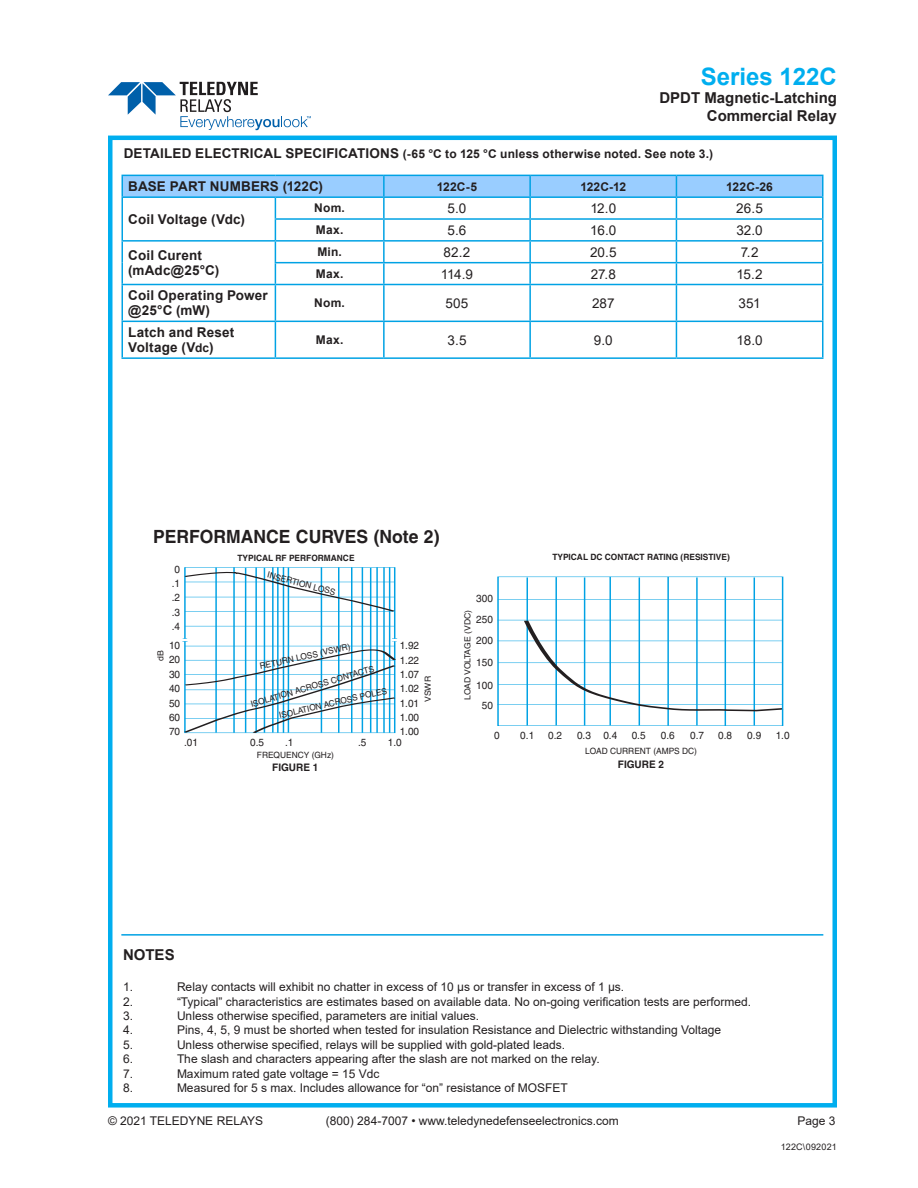
<style>
.page{position:relative;width:918px;height:1188px;background:#fff}
.page>*{position:absolute;margin:0;border:0;box-sizing:border-box;transform-origin:0 0}
.t1{font:700 24px "Arial";color:#00aeef}
.t2{font:700 18.15px "Helvetica";color:#231f20;scale:.96 1}
.t3{font:700 15px/18px "Arial";color:#231f20;text-align:right}
.t4{font:700 13.5px/15px "Arial";letter-spacing:.01em;color:#231f20}
.t5{font:13.5px "Arial";color:#231f20}
.t6{font:12px "Arial";color:#231f20}
.t7{font:700 12px "Arial";letter-spacing:.02em;color:#231f20}
.t8{font:10.35px/14.4px "Helvetica";color:#231f20;text-align:justify;scale:.96 1}
.t9{font:700 10.35px "Helvetica";color:#231f20;scale:.96 1}
.t10{font:9px "Arial";letter-spacing:.025em;color:#231f20}
.t11{font:8.7px "Helvetica";color:#231f20}
.t12{font:700 8.7px "Helvetica";color:#231f20}
.t13{font:8.4px "Helvetica";color:#231f20}
.s1{font-size:13.5px}
.s2{font-size:12px}
</style>
<div class="page">
<div style="left:108px;top:136px;width:729px;height:972px;border:4px solid #00aeef"></div>
<svg style="left:108px;top:82px;width:203px;height:48px"></svg>
<hr style="left:822px;top:198px;width:2px;height:20px;background:#00a2e4">
<hr style="left:822px;top:220px;width:2px;height:20px;background:#00a2e4">
<hr style="left:822px;top:242px;width:2px;height:20px;background:#00a2e4">
<hr style="left:822px;top:263px;width:2px;height:21px;background:#00a2e4">
<hr style="left:122px;top:285px;width:1px;height:36px;background:#00a2e4">
<hr style="left:275px;top:285px;width:1px;height:36px;background:#00a2e4">
<hr style="left:384px;top:284px;width:146px;height:1px;background:#00a2e4">
<hr style="left:383px;top:285px;width:2px;height:36px;background:#00a2e4">
<hr style="left:530px;top:284px;width:146px;height:1px;background:#00a2e4">
<hr style="left:529px;top:285px;width:2px;height:36px;background:#00a2e4">
<hr style="left:676px;top:284px;width:147px;height:1px;background:#00a2e4">
<hr style="left:676px;top:285px;width:1px;height:36px;background:#00a2e4">
<hr style="left:822px;top:285px;width:2px;height:36px;background:#00a2e4">
<hr style="left:122px;top:322px;width:1px;height:35px;background:#00a2e4">
<hr style="left:275px;top:322px;width:1px;height:35px;background:#00a2e4">
<hr style="left:384px;top:321px;width:146px;height:1px;background:#00a2e4">
<hr style="left:383px;top:322px;width:2px;height:35px;background:#00a2e4">
<hr style="left:530px;top:321px;width:146px;height:1px;background:#00a2e4">
<hr style="left:529px;top:322px;width:2px;height:35px;background:#00a2e4">
<hr style="left:676px;top:321px;width:147px;height:1px;background:#00a2e4">
<hr style="left:676px;top:322px;width:1px;height:35px;background:#00a2e4">
<hr style="left:822px;top:322px;width:2px;height:35px;background:#00a2e4">
<hr style="left:384px;top:357px;width:146px;height:2px;background:#00a2e4">
<hr style="left:530px;top:357px;width:146px;height:2px;background:#00a2e4">
<hr style="left:676px;top:357px;width:147px;height:2px;background:#00a2e4">
<hr style="left:822px;top:176px;width:2px;height:20px;background:#00a2e4">
<svg style="left:122px;top:175px;width:701px;height:109px"></svg>
<hr style="left:275px;top:175px;width:109px;height:1px;background:#00a2e4">
<hr style="left:383px;top:176px;width:2px;height:20px;background:#00a2e4">
<hr style="left:122px;top:240px;width:153px;height:2px;background:#00a2e4">
<hr style="left:275px;top:240px;width:109px;height:2px;background:#00a2e4">
<hr style="left:275px;top:262px;width:109px;height:1px;background:#00a2e4">
<hr style="left:122px;top:284px;width:153px;height:1px;background:#00a2e4">
<hr style="left:275px;top:284px;width:109px;height:1px;background:#00a2e4">
<hr style="left:122px;top:321px;width:153px;height:1px;background:#00a2e4">
<hr style="left:275px;top:321px;width:109px;height:1px;background:#00a2e4">
<hr style="left:122px;top:357px;width:153px;height:2px;background:#00a2e4">
<hr style="left:275px;top:357px;width:109px;height:2px;background:#00a2e4">
<svg style="left:182px;top:567px;width:602px;height:167px"></svg>
<hr style="left:121px;top:934px;width:702px;height:2px;background:#00a2e4">
<h1 class="t1" style="left:701px;top:60px;width:138px">Series 122C</h1>
<p class="t3" style="left:659px;top:89px;width:179px">DPDT Magnetic-Latching<br>Commercial Relay</p>
<p class="t7" style="left:124px;top:146px;width:591px"><span class="s1">DETAILED ELECTRICAL SPECIFICATIONS</span> (-65 °C to 125 °C unless otherwise noted. See note 3.)</p>
<p class="t4" style="left:128px;top:179px;width:196px">BASE PART NUMBERS (122C)</p>
<p class="t7" style="left:437px;top:178px;width:42px">122C-5</p>
<p class="t7" style="left:580px;top:178px;width:47px">122C-12</p>
<p class="t7" style="left:726px;top:178px;width:48px">122C-26</p>
<p class="t4" style="left:128px;top:212px;width:118px">Coil Voltage (Vdc)</p>
<p class="t7" style="left:314px;top:200px;width:32px">Nom.</p>
<p class="t5" style="left:448px;top:199px;width:20px">5.0</p>
<p class="t5" style="left:590px;top:199px;width:27px">12.0</p>
<p class="t5" style="left:736px;top:199px;width:28px">26.5</p>
<p class="t7" style="left:316px;top:222px;width:29px">Max.</p>
<p class="t5" style="left:448px;top:221px;width:20px">5.6</p>
<p class="t5" style="left:590px;top:221px;width:28px">16.0</p>
<p class="t5" style="left:736px;top:221px;width:28px">32.0</p>
<p class="t4" style="left:128px;top:248px;width:93px">Coil Curent (mAdc@25°C)</p>
<p class="t7" style="left:317px;top:243px;width:26px">Min.</p>
<p class="t5" style="left:444px;top:243px;width:28px">82.2</p>
<p class="t5" style="left:590px;top:243px;width:28px">20.5</p>
<p class="t5" style="left:741px;top:243px;width:19px">7.2</p>
<p class="t7" style="left:316px;top:265px;width:29px">Max.</p>
<p class="t5" style="left:441px;top:264px;width:34px">114.9</p>
<p class="t5" style="left:591px;top:264px;width:27px">27.8</p>
<p class="t5" style="left:736px;top:264px;width:28px">15.2</p>
<p class="t4" style="left:128px;top:288px;width:141px">Coil Operating Power @25°C (mW)</p>
<p class="t7" style="left:314px;top:295px;width:32px">Nom.</p>
<p class="t5" style="left:445px;top:294px;width:25px">505</p>
<p class="t5" style="left:592px;top:294px;width:24px">287</p>
<p class="t5" style="left:739px;top:294px;width:24px">351</p>
<p class="t4" style="left:128px;top:325px;width:107px">Latch and Reset<br>Voltage (V<span class="s2">dc</span>)</p>
<p class="t7" style="left:316px;top:331px;width:29px">Max.</p>
<p class="t5" style="left:447px;top:331px;width:21px">3.5</p>
<p class="t5" style="left:594px;top:331px;width:20px">9.0</p>
<p class="t5" style="left:737px;top:331px;width:28px">18.0</p>
<p class="t2" style="left:153px;top:525px;width:300px">PERFORMANCE CURVES (Note 2)</p>
<p class="t8" style="left:172px;top:590px;width:10px">.2 .3 .4</p>
<p class="t8" style="left:169px;top:638px;width:13px">10<br>20<br>30<br>40<br>50<br>60<br>70</p>
<p class="t12" style="left:237px;top:552px;width:119px">TYPICAL RF PERFORMANCE</p>
<p class="t11" style="left:269px;top:569px;width:72px;rotate:15deg">INSERTION LOSS</p>
<p class="t11" style="left:259px;top:661px;width:94px;rotate:-12deg">RETURN LOSS (VSWR)</p>
<p class="t11" style="left:249px;top:699px;width:130px;rotate:-16deg">ISOLATION ACROSS CONTACTS</p>
<p class="t11" style="left:278px;top:710px;width:112px;rotate:-13deg">ISOLATION ACROSS POLES</p>
<p class="t8" style="left:400px;top:638px;width:22px">1.92<br>1.22<br>1.07<br>1.02<br>1.01<br>1.00<br>1.00</p>
<p class="t8" style="left:184px;top:735px;width:16px">.01</p>
<p class="t8" style="left:250px;top:735px;width:16px">0.5</p>
<p class="t8" style="left:285px;top:735px;width:10px">.1</p>
<p class="t8" style="left:358px;top:735px;width:10px">.5</p>
<p class="t8" style="left:388px;top:735px;width:16px">1.0</p>
<p class="t11" style="left:257px;top:750px;width:79px">FREQUENCY (GHz)</p>
<p class="t9" style="left:272px;top:762px;width:50px">FIGURE 1</p>
<p class="t8" style="left:476px;top:588px;width:19px;line-height:20.7px">300<br>250<br>200</p>
<p class="t8" style="left:476px;top:651px;width:19px;line-height:22.5px">150<br>100</p>
<p class="t8" style="left:482px;top:699px;width:13px">50</p>
<p class="t13" style="left:463px;top:642px;width:34px;rotate:-90deg">E (VDC)</p>
<p class="t12" style="left:552px;top:552px;width:179px">TYPICAL DC CONTACT RATING (RESISTIVE)</p>
<p class="t8" style="left:520px;top:728px;width:16px">0.1</p>
<p class="t8" style="left:548px;top:728px;width:16px">0.2</p>
<p class="t8" style="left:577px;top:728px;width:43px">0.3 0.4</p>
<p class="t8" style="left:632px;top:728px;width:16px">0.5</p>
<p class="t8" style="left:661px;top:728px;width:16px">0.6</p>
<p class="t8" style="left:690px;top:728px;width:16px">0.7</p>
<p class="t8" style="left:718px;top:728px;width:16px">0.8</p>
<p class="t8" style="left:747px;top:728px;width:16px">0.9</p>
<p class="t8" style="left:776px;top:728px;width:16px">1.0</p>
<p class="t11" style="left:590px;top:746px;width:109px">OAD CURRENT (AMPS DC)</p>
<p class="t9" style="left:618px;top:758px;width:50px">FIGURE 2</p>
<p class="t3" style="left:123px;top:946px;width:53px">NOTES</p>
<p class="t6" style="left:123px;top:979px;width:12px">1.</p>
<p class="t6" style="left:177px;top:979px;width:449px">Relay contacts will exhibit no chatter in excess of 10 µs or transfer in excess of 1 µs.</p>
<p class="t6" style="left:123px;top:993px;width:12px">2.</p>
<p class="t6" style="left:177px;top:993px;width:576px">“Typical” characteristics are estimates based on available data. No on-going verification tests are performed.</p>
<p class="t6" style="left:123px;top:1008px;width:12px">3.</p>
<p class="t6" style="left:177px;top:1008px;width:304px">Unless otherwise specified, parameters are initial values.</p>
<p class="t6" style="left:123px;top:1022px;width:12px">4.</p>
<p class="t6" style="left:177px;top:1022px;width:546px">Pins, 4, 5, 9 must be shorted when tested for insulation Resistance and Dielectric withstanding Voltage</p>
<p class="t6" style="left:123px;top:1036px;width:12px">5.</p>
<p class="t6" style="left:177px;top:1036px;width:390px">Unless otherwise specified, relays will be supplied with gold-plated leads.</p>
<p class="t6" style="left:123px;top:1051px;width:12px">6.</p>
<p class="t6" style="left:177px;top:1051px;width:424px">The slash and characters appearing after the slash are not marked on the relay.</p>
<p class="t6" style="left:123px;top:1065px;width:12px">7.</p>
<p class="t6" style="left:177px;top:1065px;width:204px">Maximum rated gate voltage = 15 Vdc</p>
<p class="t6" style="left:123px;top:1080px;width:12px">8.</p>
<p class="t6" style="left:177px;top:1080px;width:392px">Measured for 5 s max. Includes allowance for “on” resistance of MOSFET</p>
<p class="t6" style="left:108px;top:1113px;width:157px">© 2021 TELEDYNE RELAYS</p>
<p class="t6" style="left:326px;top:1113px;width:295px">(800) 284-7007 • www.teledynedefenseelectronics.com</p>
<p class="t6" style="left:797px;top:1113px;width:40px">Page 3</p>
<p class="t10" style="left:781px;top:1141px;width:57px">122C\092021</p>
</div>
